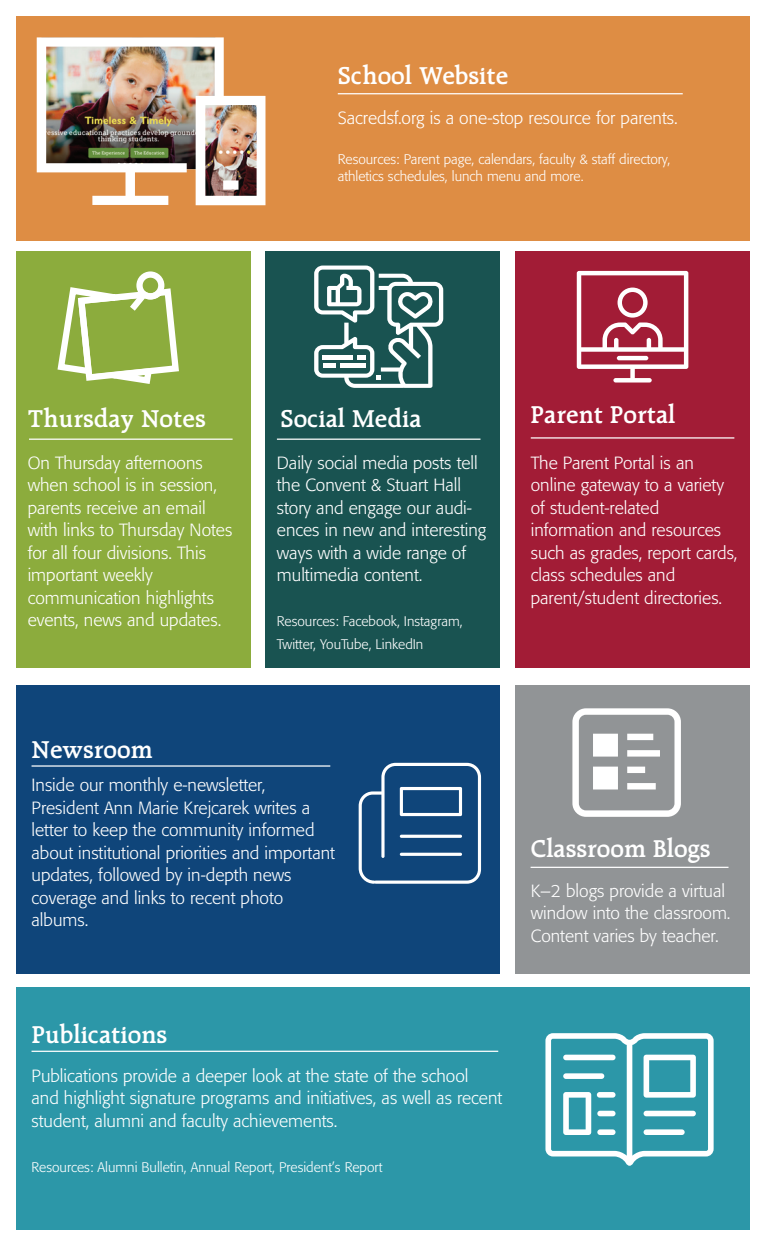
<style>
.page{position:relative;width:765px;height:1260px;background:#fff}
.page>*{position:absolute;margin:0;border:0;box-sizing:border-box;transform-origin:0 0}
.t1{font:600 26.25px "Raleigh LT Std";color:#fff}
.t2{font:300 17.5px/22.5px "Formata";color:#fff}
.t3{font:300 13.75px/17.5px "Formata";color:#fff}
</style>
<div class="page">
<div style="left:16px;top:16px;width:734px;height:225px;background:#de8d44"></div>
<img style="left:16px;top:37px;width:277px;height:226px">
<img style="left:37px;top:37px;width:228px;height:168px">
<hr style="left:338px;top:93px;width:345px;height:1px;background:#fff">
<div style="left:16px;top:252px;width:234px;height:416px;background:#8cac3d"></div>
<div style="left:136px;top:271px;width:28px;height:28px;border:6px solid #fff;border-radius:50%"></div>
<svg style="left:57px;top:284px;width:122px;height:100px"></svg>
<hr style="left:29px;top:439px;width:204px;height:1px;background:#fff">
<div style="left:265px;top:252px;width:235px;height:416px;background:#195351"></div>
<svg style="left:314px;top:266px;width:129px;height:122px"></svg>
<hr style="left:323px;top:363px;width:13px;height:4px;background:#fff">
<hr style="left:340px;top:363px;width:26px;height:4px;background:#fff">
<hr style="left:277px;top:439px;width:204px;height:1px;background:#fff">
<div style="left:516px;top:252px;width:234px;height:416px;background:#a21c36"></div>
<svg style="left:577px;top:271px;width:111px;height:112px"></svg>
<hr style="left:617px;top:356px;width:31px;height:4px;background:#fff;border-radius:2px">
<hr style="left:531px;top:437px;width:203px;height:2px;background:#fff">
<div style="left:16px;top:685px;width:484px;height:289px;background:#0f457a"></div>
<svg style="left:359px;top:763px;width:122px;height:121px"></svg>
<hr style="left:400px;top:835px;width:62px;height:3px;background:#fff;border-radius:2px">
<hr style="left:400px;top:853px;width:62px;height:3px;background:#fff;border-radius:2px">
<hr style="left:32px;top:765px;width:298px;height:2px;background:#fff">
<div style="left:16px;top:987px;width:734px;height:243px;background:#2c97a8"></div>
<svg style="left:545px;top:1033px;width:169px;height:133px"></svg>
<hr style="left:32px;top:1051px;width:466px;height:1px;background:#fff">
<div style="left:516px;top:685px;width:234px;height:289px;background:#919496"></div>
<svg style="left:572px;top:708px;width:109px;height:109px"></svg>
<hr style="left:531px;top:867px;width:198px;height:1px;background:#fff">
<h1 class="t1" style="left:338px;top:61px;width:172px">School Website</h1>
<p class="t2" style="left:338px;top:107px;width:341px">Sacredsf.org is a one-stop resource for parents.</p>
<p class="t3" style="left:338px;top:150px;width:334px">Resources: Parent page, calendars, faculty &amp; staff directory, athletics schedules, lunch menu and more.</p>
<h1 class="t1" style="left:28px;top:404px;width:179px">Thursday Notes</h1>
<p class="t2" style="left:28px;top:452px;width:206px">On Thursday afternoons when school is in session, parents receive an email with links to Thursday Notes for all four divisions. This important weekly communication highlights events, news and updates.</p>
<h1 class="t1" style="left:281px;top:404px;width:142px">Social Media</h1>
<p class="t2" style="left:277px;top:452px;width:211px">Daily social media posts tell the Convent &amp; Stuart Hall story and engage our audi&shy;ences in new and interesting ways with a wide range of multimedia content.</p>
<p class="t3" style="left:277px;top:610px;width:187px;line-height:22.5px">Resources: Facebook, Instagram,<br>Twitter, YouTube, LinkedIn</p>
<h1 class="t1" style="left:531px;top:400px;width:146px">Parent Portal</h1>
<p class="t2" style="left:531px;top:452px;width:208px">The Parent Portal is an online gateway to a variety of student-related information and resources such as grades, report cards, class schedules and parent/student directories.</p>
<h1 class="t1" style="left:32px;top:734px;width:123px">Newsroom</h1>
<p class="t2" style="left:32px;top:774px;width:305px">Inside our monthly e-newsletter, President Ann Marie Krejcarek writes a letter to keep the community informed about institutional priorities and important updates, followed by in-depth news coverage and links to recent photo albums.</p>
<h1 class="t1" style="left:531px;top:834px;width:181px">Classroom Blogs</h1>
<p class="t2" style="left:531px;top:880px;width:201px">K–2 blogs provide a virtual window into the classroom.<br>Content varies by teacher.</p>
<h1 class="t1" style="left:32px;top:1020px;width:137px">Publications</h1>
<p class="t2" style="left:32px;top:1064px;width:472px">Publications provide a deeper look at the state of the school<br>and highlight signature programs and initiatives, as well as recent student, alumni and faculty achievements.</p>
<p class="t3" style="left:32px;top:1158px;width:352px">Resources: Alumni Bulletin, Annual Report, President’s Report</p>
</div>
